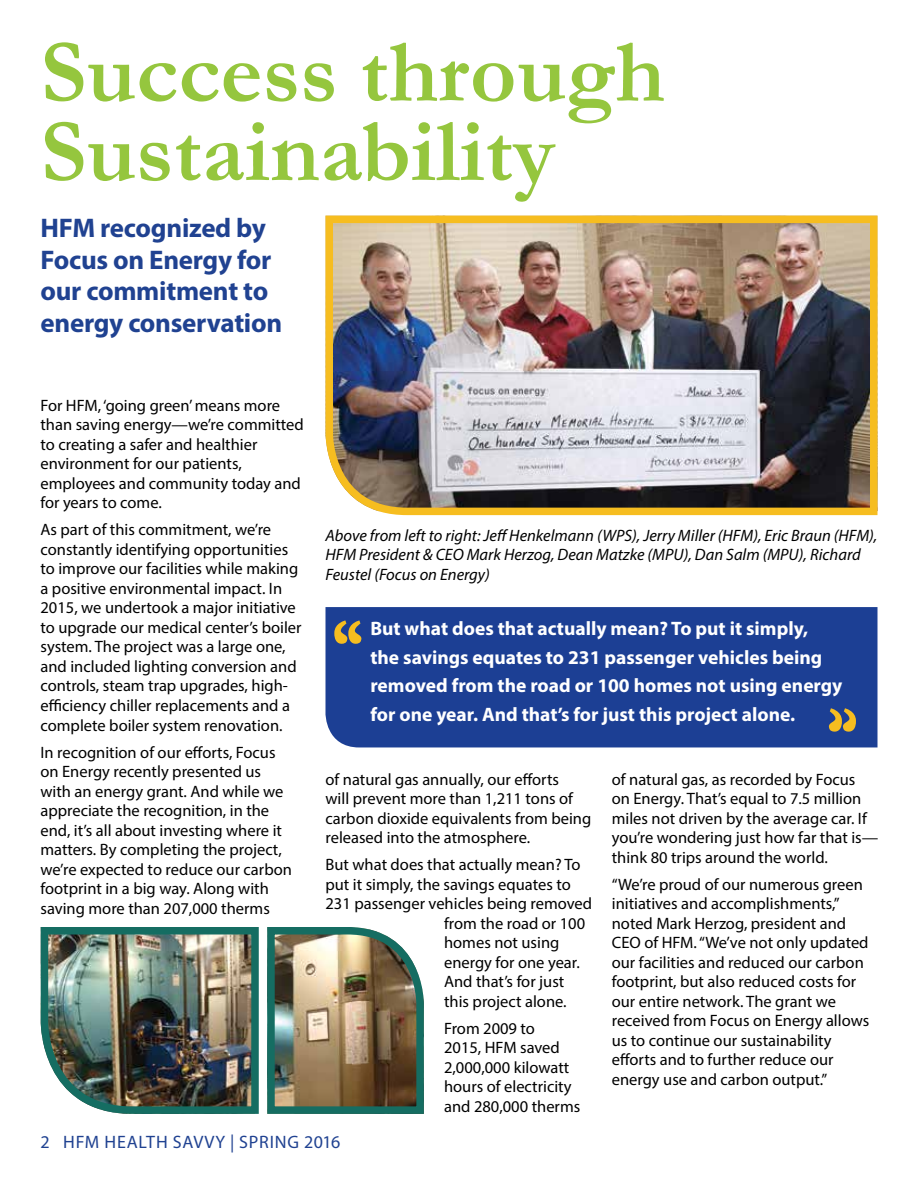
<style>
.page{position:relative;width:918px;height:1188px;background:#fff}
.page>*{position:absolute;margin:0;border:0;box-sizing:border-box;transform-origin:0 0}
.t1{font:700 90px/79.5px "Garamond";color:#95c63e}
.t2{font:700 27px/31.5px "Myriad Pro";letter-spacing:-.01em;color:#204291}
.t3{font:700 19.5px/28.5px "Myriad Pro";color:#fff}
.t4{font:18px "Myriad Pro";letter-spacing:.045em;color:#204291}
.t5{font:16.5px/19.5px "Myriad Pro";color:#000}
.t6{font:italic 16.5px/19.5px "Myriad Pro";color:#000}
</style>
<div class="page">
<img style="left:325px;top:215px;width:553px;height:301px">
<img style="left:40px;top:927px;width:219px;height:187px">
<img style="left:267px;top:927px;width:157px;height:187px">
<div style="left:326px;top:607px;width:552px;height:140px;background:#1c3f94"></div>
<svg style="left:334px;top:620px;width:28px;height:24px"></svg>
<svg style="left:828px;top:708px;width:28px;height:24px"></svg>
<h1 class="t1" style="left:40px;top:33px;width:626px">Success through<br>Sustainability</h1>
<h2 class="t2" style="left:40px;top:212px;width:243px">HFM recognized by<br>Focus on Energy for our commitment to energy conservation</h2>
<p class="t5" style="left:40px;top:395px;width:265px">For HFM, ‘going green’ means more than saving energy—we’re committed to creating a safer and healthier environment for our patients, employees and community today and for years to come.</p>
<p class="t5" style="left:40px;top:520px;width:263px">As part of this commitment, we’re constantly identifying opportunities to improve our facilities while making a positive environmental impact. I n 2015, we undertook a major initiative to upgrade our medical center’s boiler system. The project was a large one, and included lighting conversion and controls, steam trap upgrades, high&shy;efficiency chiller replacements and a complete boiler system renovation.</p>
<p class="t5" style="left:40px;top:742px;width:253px">I n recognition of our efforts, Focus on Energy recently presented us with an energy grant. And while we appreciate the recognition, in the end, it’s all about investing where it matters. By completing the project, we’re expected to reduce our carbon footprint in a big way. Along with saving more than 207,000 therms</p>
<p class="t6" style="left:326px;top:525px;width:553px">Above from left to right: Jeff Henkelmann (WPS), Jerry Miller (HFM), Eric Braun (HFM),<br>HFM President &amp; CEO Mark Herzog, Dean Matzke (MPU), Dan Salm (MPU), Richard<br>Feustel (Focus on Energy)</p>
<p class="t3" style="left:370px;top:614px;width:474px">But what does that actually mean? To put it simply,<br>the savings equates to 231 passenger vehicles being removed from the road or 100 homes not using energy for one year. And that’s for just this project alone.</p>
<p class="t5" style="left:326px;top:769px;width:267px">of natural gas annually, our efforts<br>will prevent more than 1,211 tons of carbon dioxide equivalents from being released into the atmosphere.</p>
<p class="t5" style="left:326px;top:855px;width:257px">But what does that actually mean? To</p>
<p class="t5" style="left:326px;top:874px;width:247px">put it simply, the savings equates to</p>
<p class="t5" style="left:326px;top:894px;width:268px">231 passenger vehicles being removed</p>
<p class="t5" style="left:444px;top:913px;width:143px">from the road or 100</p>
<p class="t5" style="left:444px;top:933px;width:117px">homes not using</p>
<p class="t5" style="left:444px;top:952px;width:137px">energy for one year.</p>
<p class="t5" style="left:444px;top:972px;width:122px">And that’s for just</p>
<p class="t5" style="left:444px;top:991px;width:124px">this project alone.</p>
<p class="t5" style="left:444px;top:1018px;width:138px">From 2009 to<br>2015, HFM saved<br>2,000,000 kilowatt hours of electricity and 280,000 therms</p>
<p class="t5" style="left:612px;top:769px;width:268px">of natural gas, as recorded by Focus<br>on Energy. That’s equal to 7.5 million miles not driven by the average car. If you’re wondering just how far that is— think 80 trips around the world.</p>
<p class="t5" style="left:612px;top:874px;width:259px">“We’re proud of our numerous green initiatives and accomplishments,” noted Mark Herzog, president and CEO of HFM . “We’ve not only updated our facilities and reduced our carbon footprint, but also reduced costs for our entire network. The grant we received from Focus on Energy allows us to continue our sustainability efforts and to further reduce our energy use and carbon output.”</p>
<p class="t4" style="left:40px;top:1130px;width:302px">2 HFM Health Savvy | Spring 2016</p>
</div>
